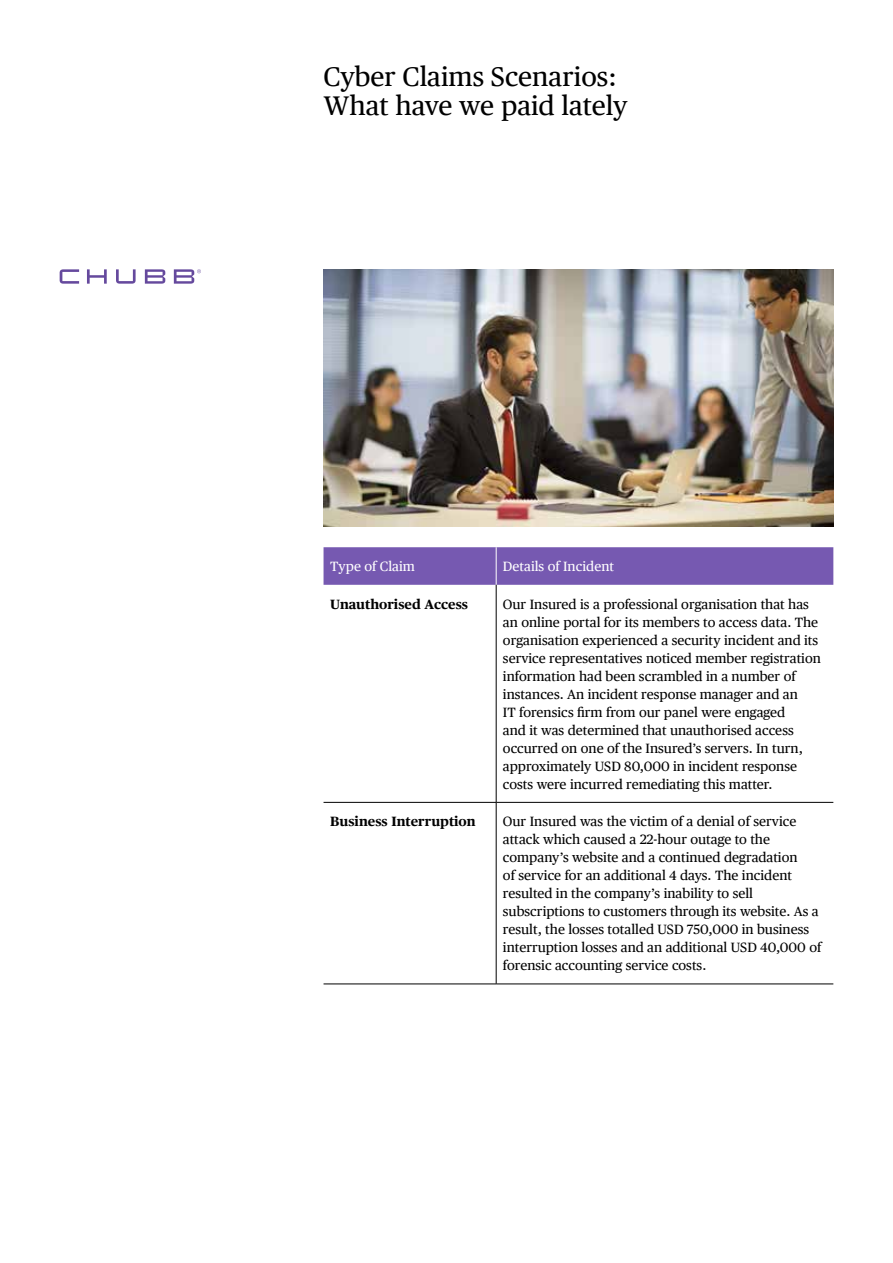
<style>
.page{position:relative;width:893px;height:1263px;background:#fff}
.page>*{position:absolute;margin:0;border:0;box-sizing:border-box;transform-origin:0 0}
.t1{font:27px/29.2px "Chubb Publico Text App";color:#000}
.t2{font:13.5px/18px "Chubb Publico Text App";color:#000}
.t3{font:700 13.5px "Chubb Publico Text App";color:#000}
.t4{font:13.5px "Chubb Publico Text App";color:#fff}
</style>
<div class="page">
<div style="left:324px;top:547px;width:509px;height:38px;background:#7659b1"></div>
<hr style="left:496px;top:547px;width:1px;height:38px;background:#fff">
<hr style="left:496px;top:585px;width:1px;height:217px;background:#000">
<hr style="left:324px;top:802px;width:172px;height:1px;background:#000">
<hr style="left:496px;top:802px;width:337px;height:1px;background:#000">
<hr style="left:496px;top:802px;width:1px;height:182px;background:#000">
<hr style="left:324px;top:984px;width:172px;height:1px;background:#000">
<hr style="left:496px;top:984px;width:337px;height:1px;background:#000">
<img style="left:324px;top:269px;width:509px;height:257px">
<svg style="left:60px;top:269px;width:141px;height:15px"></svg>
<h1 class="t1" style="left:324px;top:60px;width:305px">Cyber Claims Scenarios:<br>What have we paid lately</h1>
<p class="t4" style="left:330px;top:556px;width:86px">Type of Claim</p>
<p class="t4" style="left:503px;top:556px;width:113px">Details of Incident</p>
<p class="t3" style="left:330px;top:594px;width:139px">Unauthorised Access</p>
<p class="t2" style="left:503px;top:594px;width:320px">Our Insured is a professional organisation that has an online portal for its members to access data. The organisation experienced a security incident and its service representatives noticed member registration information had been scrambled in a number of instances. An incident response manager and an<br>IT forensics firm from our panel were engaged<br>and it was determined that unauthorised access occurred on one of the Insured’s servers. In turn, approximately USD 80,000 in incident response costs were incurred remediating this matter.</p>
<p class="t3" style="left:330px;top:811px;width:147px">Business Interruption</p>
<p class="t2" style="left:503px;top:812px;width:320px">Our Insured was the victim of a denial of service attack which caused a 22-hour outage to the company’s website and a continued degradation<br>of service for an additional 4 days. The incident resulted in the company’s inability to sell subscriptions to customers through its website. As a result, the losses totalled USD 750,000 in business interruption losses and an additional USD 40,000 of forensic accounting service costs.</p>
</div>
